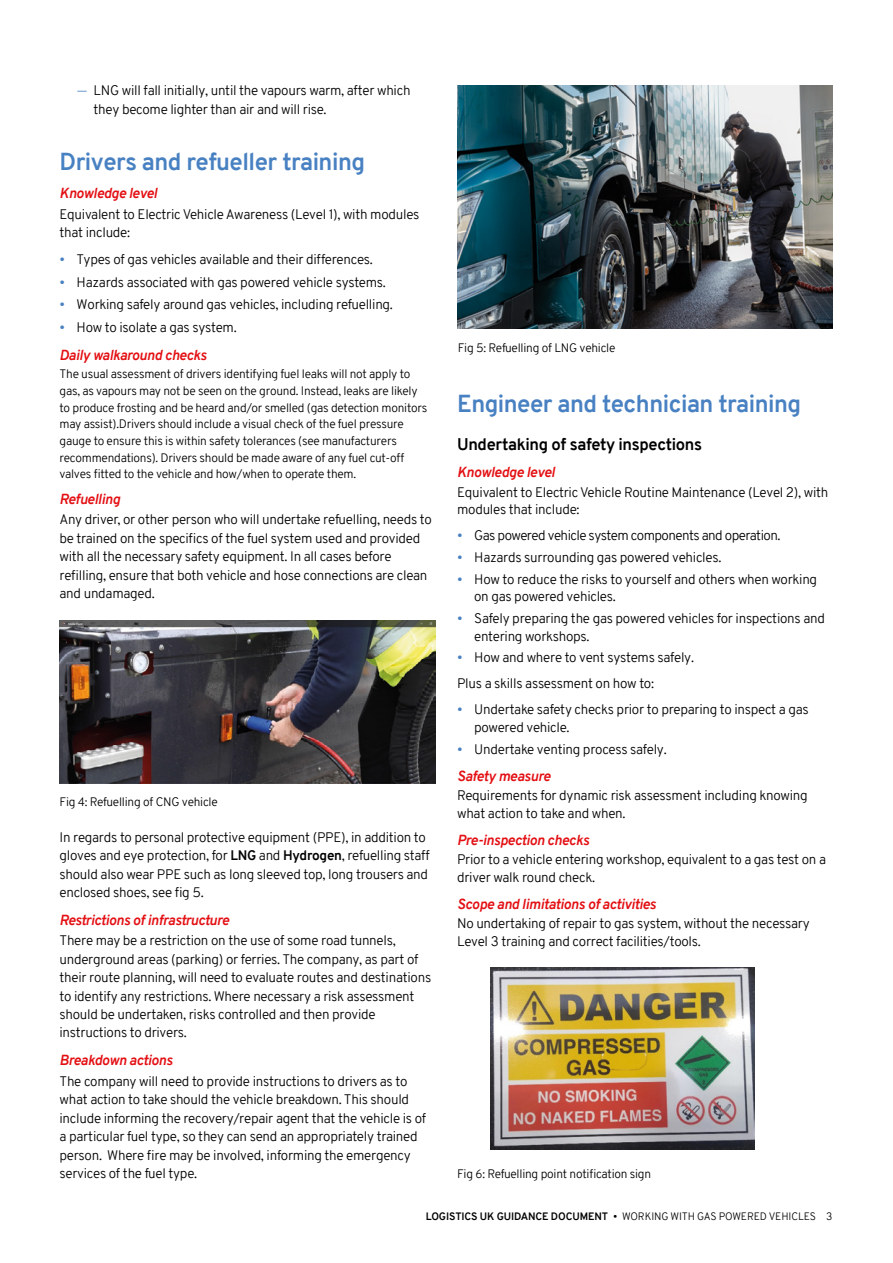
<style>
.page{position:relative;width:893px;height:1263px;background:#fff}
.page>*{position:absolute;margin:0;border:0;box-sizing:border-box;transform-origin:0 0}
.t1{font:700 24px "Overpass";letter-spacing:-.02em;color:#4881c2}
.t2{font:700 16.5px "Overpass";letter-spacing:-.02em;color:#000}
.t3{font:italic 700 14.25px "Overpass";letter-spacing:-.02em;color:#e30f13}
.t4{font:300 13.5px/18.5px "Overpass";letter-spacing:-.02em;color:#000}
.t5{font:300 12px/16.6px "Overpass";letter-spacing:-.02em;color:#000}
.t6{font:300 10.5px "Overpass";letter-spacing:-.01em;color:#000}
.s1{color:#4881c2}
.s2{font-family:"Museo Sans Rounded 300";font-weight:400;color:#4881c2}
.s3{font-weight:700}
</style>
<div class="page">
<img style="left:60px;top:620px;width:375px;height:163px">
<img style="left:491px;top:967px;width:264px;height:182px">
<img style="left:457px;top:85px;width:376px;height:244px">
<p class="t4" style="left:94px;top:81px;width:318px;text-indent:28px">will fall initially, until the vapours warm, after which they become lighter than air and will rise.</p>
<h1 class="t1" style="left:60px;top:145px;width:307px">Drivers and refueller training</h1>
<p class="t3" style="left:60px;top:183px;width:99px">Knowledge level</p>
<p class="t4" style="left:60px;top:205px;width:361px">Equivalent to Electric Vehicle Awareness (Level 1), with modules that include:</p>
<p class="t4" style="left:60px;top:250px;width:315px"><span class="s1">•</span> Types of gas vehicles available and their differences.</p>
<p class="t4" style="left:60px;top:273px;width:328px"><span class="s1">•</span> H azards associated with gas powered vehicle systems.</p>
<p class="t4" style="left:60px;top:295px;width:335px"><span class="s1">•</span> Working safely around gas vehicles, including refuelling.</p>
<p class="t4" style="left:60px;top:318px;width:179px"><span class="s1">•</span> H ow to isolate a gas system.</p>
<p class="t3" style="left:60px;top:345px;width:149px">Daily walkaround checks</p>
<p class="t5" style="left:60px;top:366px;width:369px">The usual assessment of drivers identifying fuel leaks will not apply to gas, as vapours may not be seen on the ground. I nstead, leaks are likely to produce frosting and be heard and/or smelled (gas detection monitors may assist).Drivers should include a visual check of the fuel pressure gauge to ensure this is within safety tolerances (see manufacturers recommendations). Drivers should be made aware of any fuel cut-off valves fitted to the vehicle and how/when to operate them.</p>
<p class="t3" style="left:60px;top:489px;width:62px">Refuelling</p>
<p class="t4" style="left:60px;top:511px;width:374px">Any driver, or other person who will undertake refuelling, needs to be trained on the specifics of the fuel system used and provided with all the necessary safety equipment. I n all cases before refilling, ensure that both vehicle and hose connections are clean and undamaged.</p>
<p class="t4" style="left:77px;top:81px;width:26px"><span class="s2">—</span> LNG</p>
<p class="t5" style="left:60px;top:794px;width:105px">Fig 4: Refuelling of CNG</p>
<p class="t5" style="left:182px;top:794px;width:37px">vehicle</p>
<p class="t4" style="left:60px;top:828px;width:372px">I n regards to personal protective equipment (PPE), in addition to gloves and eye protection, for <span class="s3">LNG</span> and <span class="s3">Hydrogen</span>, refuelling staff should also wear PPE</p>
<p class="t4" style="left:60px;top:865px;width:370px;text-indent:124px">such as long sleeved top, long trousers and enclosed shoes, see fig 5.</p>
<p class="t3" style="left:60px;top:910px;width:171px">Restrictions of infrastructure</p>
<p class="t4" style="left:60px;top:931px;width:373px">There may be a restriction on the use of some road tunnels, underground areas (parking) or ferries. The company, as part of their route planning, will need to evaluate routes and destinations to identify any restrictions. Where necessary a risk assessment should be undertaken, risks controlled and then provide instructions to drivers.</p>
<p class="t3" style="left:60px;top:1050px;width:115px">Breakdown actions</p>
<p class="t4" style="left:60px;top:1072px;width:368px">The company will need to provide instructions to drivers as to what action to take should the vehicle breakdown. This should include informing the recovery/repair agent that the vehicle is of a particular fuel type, so they can send an appropriately trained person. Where fire may be involved, informing the emergency services of the fuel type.</p>
<p class="t5" style="left:458px;top:340px;width:105px">Fig 5: Refuelling of LNG</p>
<p class="t5" style="left:580px;top:340px;width:37px">vehicle</p>
<h1 class="t1" style="left:457px;top:387px;width:345px">Engineer and technician training</h1>
<p class="t2" style="left:457px;top:433px;width:247px">Undertaking of safety inspections</p>
<p class="t3" style="left:457px;top:462px;width:99px">Knowledge level</p>
<p class="t4" style="left:457px;top:483px;width:373px;line-height:17.5px">Equivalent to Electric Vehicle Routine Maintenance (Level 2), with modules that include:</p>
<p class="t4" style="left:457px;top:526px;width:325px"><span class="s1">•</span> Gas powered vehicle system components and operation.</p>
<p class="t4" style="left:457px;top:548px;width:266px"><span class="s1">•</span> H azards surrounding gas powered vehicles.</p>
<p class="t4" style="left:474px;top:570px;width:345px;line-height:17.5px;text-indent:-17px"><span class="s1">•</span> How to reduce the risks to yourself and others when working on gas powered vehicles.</p>
<p class="t4" style="left:474px;top:610px;width:352px;line-height:17.5px;text-indent:-17px"><span class="s1">•</span> Safely preparing the gas powered vehicles for inspections and entering workshops.</p>
<p class="t4" style="left:457px;top:645px;width:238px;line-height:26px"><span class="s1">•</span> H ow and where to vent systems safely.<br>Plus a skills assessment on how to:</p>
<p class="t4" style="left:474px;top:701px;width:336px;line-height:17.5px;text-indent:-17px"><span class="s1">•</span> Undertake safety checks prior to preparing to inspect a gas powered vehicle.</p>
<p class="t4" style="left:457px;top:740px;width:211px"><span class="s1">•</span> Undertake venting process safely.</p>
<p class="t3" style="left:457px;top:765px;width:95px">Safety measure</p>
<p class="t4" style="left:457px;top:787px;width:352px;line-height:17.5px">Requirements for dynamic risk assessment including knowing what action to take and when.</p>
<p class="t3" style="left:457px;top:830px;width:134px">Pre-inspection checks</p>
<p class="t4" style="left:457px;top:851px;width:370px;line-height:17.5px">Prior to a vehicle entering workshop, equivalent to a gas test on a driver walk round check.</p>
<p class="t3" style="left:457px;top:894px;width:201px">Scope and limitations of activities</p>
<p class="t4" style="left:457px;top:915px;width:354px;line-height:17.5px">No undertaking of repair to gas system, without the necessary<br>Level 3 training and correct facilities/tools.</p>
<p class="t5" style="left:457px;top:1165px;width:196px">Fig 6: Refuelling point notification sign</p>
<p class="t6" style="left:426px;top:1209px;width:408px"><span class="s3">LOGISTICS UK GUIDANCE DOCUMENT</span> • Working with gas powered vehicles 3</p>
</div>
